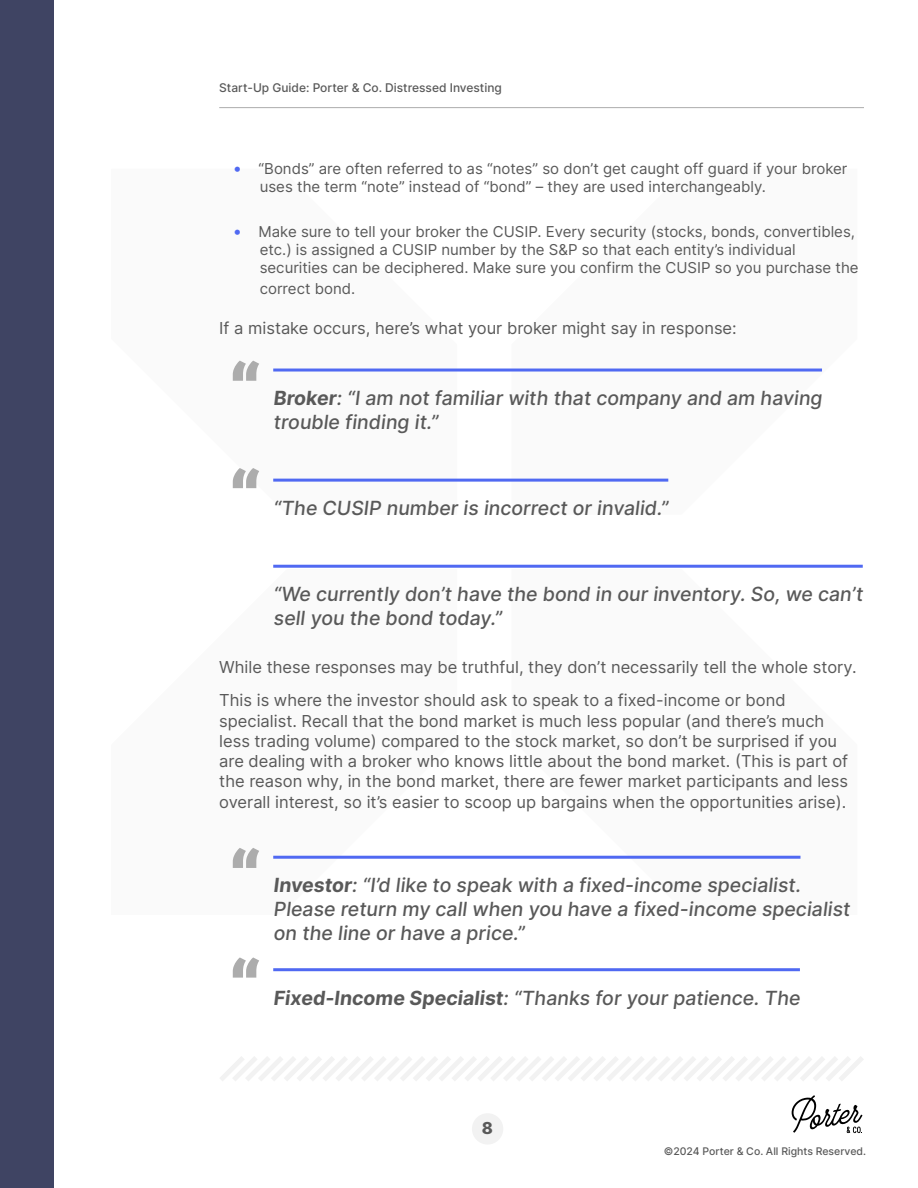
<style>
.page{position:relative;width:918px;height:1188px;background:#fff}
.page>*{position:absolute;margin:0;border:0;box-sizing:border-box;transform-origin:0 0}
.t1{font:900 75px/109.6px "Inter";color:#acacac}
.t2{font:500 19.5px/24px "Inter";color:#595959}
.t3{font:16.5px/20.2px "Inter";color:#595959}
.t4{font:800 16.5px "Inter";color:#595959}
.t5{font:15px/18px "Inter";color:#595959}
.t6{font:500 12px "Inter";color:#595959}
.t7{font:500 10.5px "Inter";color:#595959}
.s1{font-size:16.5px;color:#5069f2}
.s2{font-weight:700}
</style>
<div class="page">
<svg style="left:220px;top:1057px;width:643px;height:24px"></svg>
<div style="left:0;top:0;width:54px;height:1188px;background:#3f4463"></div>
<hr style="left:219px;top:107px;width:645px;height:1px;background:#acacac">
<div style="left:472px;top:1113px;width:31px;height:32px;background:#f2f2f2;border-radius:50%"></div>
<svg style="left:792px;top:1095px;width:70px;height:38px"></svg>
<hr style="left:273px;top:369px;width:549px;height:3px;background:#5069f2">
<hr style="left:273px;top:479px;width:395px;height:3px;background:#5069f2">
<hr style="left:273px;top:565px;width:590px;height:3px;background:#5069f2">
<hr style="left:273px;top:856px;width:527px;height:3px;background:#5069f2">
<hr style="left:273px;top:968px;width:527px;height:3px;background:#5069f2">
<p class="t6" style="left:219px;top:78px;width:284px">Start-Up Guide: Porter &amp; Co. Distressed Investing</p>
<p class="t5" style="left:260px;top:159px;width:589px;text-indent:-27px"><span class="s1">•</span> “Bonds” are often referred to as “notes” so don’t get caught off guard if your broker uses the term “note” instead of “bond” – they are used interchangeably.</p>
<p class="t5" style="left:260px;top:222px;width:600px;text-indent:-27px"><span class="s1">•</span> Make sure to tell your broker the CUSIP. Every security (stocks, bonds, convertibles, etc.) is assigned a CUSIP number by the S&amp;P so that each entity’s individual securities can be deciphered. Make sure you confirm the CUSIP so you purchase the</p>
<p class="t5" style="left:260px;top:279px;width:97px">correct bond.</p>
<p class="t3" style="left:219px;top:318px;width:519px">If a mistake occurs, here’s what your broker might say in response:</p>
<h1 class="t1" style="left:228px;top:335px;width:35px">“</h1>
<h1 class="t1" style="left:228px;top:442px;width:35px">“</h1>
<p class="t2" style="left:273px;top:386px;width:554px"><span class="s2">Broker</span>: “I am not familiar with that company and am having trouble finding it.”</p>
<p class="t2" style="left:273px;top:496px;width:400px">“The CUSIP number is incorrect or invalid.”</p>
<p class="t2" style="left:273px;top:582px;width:594px">“We currently don’t have the bond in our inventory. So, we can’t sell you the bond today.”</p>
<p class="t3" style="left:219px;top:649px;width:639px;line-height:33.8px">While these responses may be truthful, they don’t necessarily tell the whole story.<br>This is where the investor should ask to speak to a fixed-income or bond</p>
<p class="t3" style="left:219px;top:710px;width:630px">specialist. Recall that the bond market is much less popular (and there’s much less trading volume) compared to the stock market, so don’t be surprised if you are dealing with a broker who knows little about the bond market. (This is part of the reason why, in the bond market, there are fewer market participants and less overall interest, so it’s easier to scoop up bargains when the opportunities arise).</p>
<h1 class="t1" style="left:228px;top:822px;width:35px">“ “</h1>
<p class="t2" style="left:273px;top:873px;width:581px"><span class="s2">Investor</span>: “I’d like to speak with a fixed-income specialist.<br>Please return my call when you have a fixed-income specialist on the line or have a price.”</p>
<p class="t2" style="left:273px;top:985px;width:532px"><span class="s2">Fixed-Income Specialist</span>: “Thanks for your patience. The</p>
<p class="t4" style="left:482px;top:1116px;width:13px">8</p>
<p class="t7" style="left:664px;top:1143px;width:204px">©2024 Porter &amp; Co. All Rights Reserved.</p>
</div>
